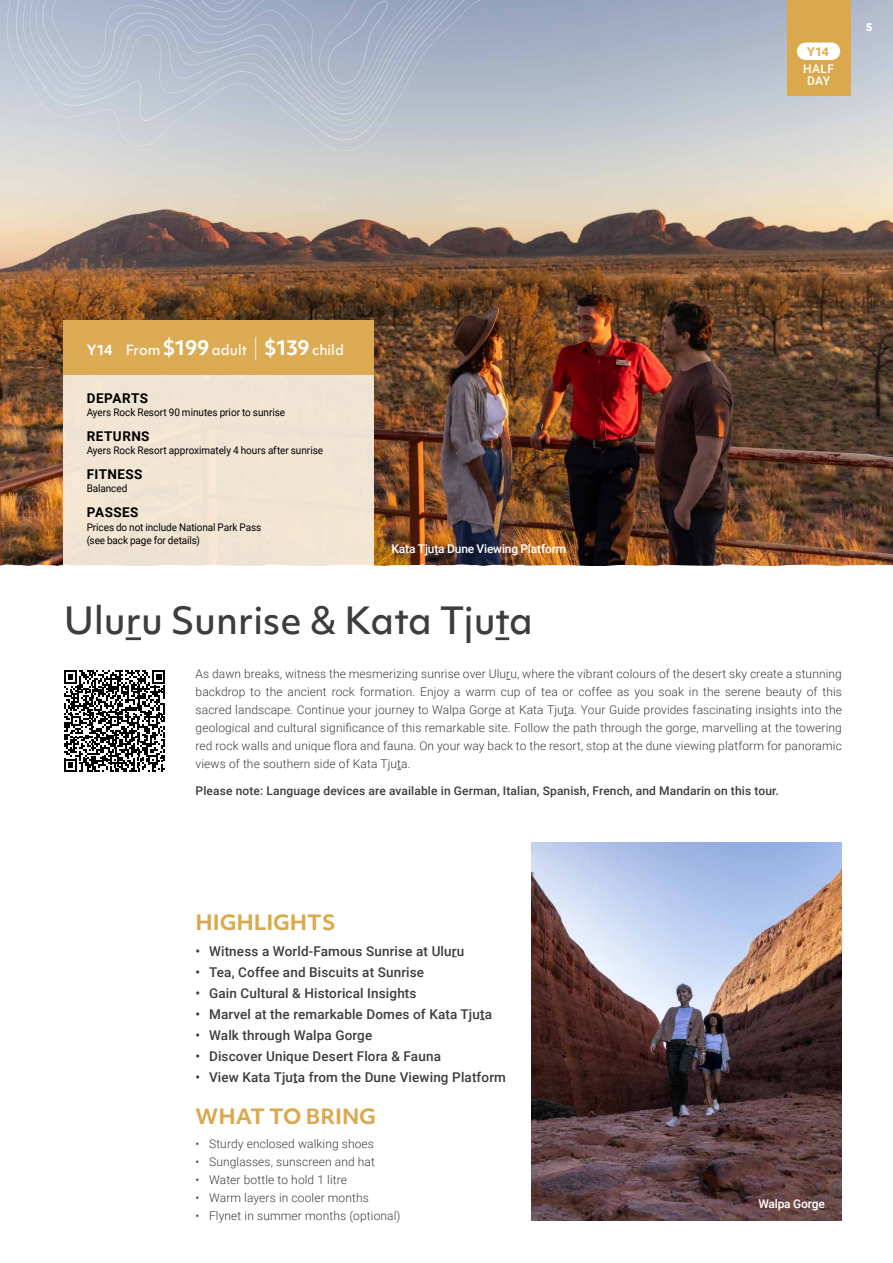
<style>
.page{position:relative;width:893px;height:1263px;background:#fff}
.page>*{position:absolute;margin:0;border:0;box-sizing:border-box;transform-origin:0 0}
.t1{font:500 36px "Objektiv Mk 1";color:#3d3c3e}
.t2{font:700 20.25px "Objektiv Mk 1";color:#daa94d}
.t3{font:500 13.5px "Roboto";letter-spacing:.01em;color:#3d3c3e}
.t4{font:700 13.5px "Roboto";letter-spacing:.03em;color:#000}
.t5{font:500 13.5px "Objektiv Mk 1";color:#fff}
.t6{font:300 12px/18px "Roboto";letter-spacing:.01em;color:#3d3c3e;text-align:justify}
.t7{font:500 12px "Roboto";letter-spacing:.01em;color:#3d3c3e}
.t8{font:500 12px/12px "Roboto";letter-spacing:-.01em;color:#fff;text-align:center}
.t9{font:700 11.4px "Objektiv Mk 1";color:#daa94d}
.t10{font:10.5px/13.5px "Roboto";letter-spacing:-.005em;color:#000;scale:.95 1}
.t11{font:700 10.5px "Roboto";color:#fff}
.s1{font-weight:700}
.s2{font-weight:700;font-size:19.5px}
.s3{font-weight:100;font-size:21px}
</style>
<div class="page">
<img style="left:0;top:0;width:893px;height:564px">
<img style="left:531px;top:842px;width:311px;height:378px">
<svg style="left:0;top:144px;width:483px;height:11px;background:#cfd0d2"></svg>
<svg style="left:0;top:127px;width:483px;height:17px;background:#cacdd2"></svg>
<svg style="left:0;top:0;width:483px;height:127px;background:#bcc4ce"></svg>
<svg style="left:2px;top:0;width:471px;height:121px;background:#bec5cf"></svg>
<svg style="left:5px;top:0;width:462px;height:115px;background:#b9c1cf"></svg>
<svg style="left:9px;top:0;width:451px;height:112px;background:#bcc4d0"></svg>
<svg style="left:13px;top:0;width:441px;height:106px;background:#b9c2d2"></svg>
<svg style="left:149px;top:0;width:297px;height:101px;background:#acb6c9"></svg>
<div style="left:787px;top:0;width:63px;height:96px;background:#daa94d"></div>
<div style="left:797px;top:43px;width:43px;height:17px;background:#fff;border-radius:9px"></div>
<div style="left:64px;top:375px;width:310px;height:189px;background:#f0e4d3"></div>
<div style="left:64px;top:321px;width:310px;height:54px;background:#dbac53"></div>
<img style="left:0;top:564px;width:893px;height:2px">
<hr style="left:126px;top:637px;width:15px;height:3px;background:#3d3c3e">
<hr style="left:495px;top:637px;width:14px;height:3px;background:#3d3c3e">
<svg style="left:64px;top:670px;width:101px;height:102px"></svg>
<p class="t9" style="left:807px;top:43px;width:24px">Y14</p>
<p class="t8" style="left:803px;top:62px;width:32px">HALF<br>DAY</p>
<p class="t11" style="left:866px;top:20px;width:8px">5</p>
<p class="t5" style="left:87px;top:340px;width:259px"><span class="s1">Y14</span> From <span class="s2">$199</span> adult <span class="s3">|</span> <span class="s2">$139</span> child</p>
<p class="t4" style="left:87px;top:388px;width:63px">DEPARTS</p>
<p class="t10" style="left:87px;top:405px;width:210px">Ayers Rock Resort 90 minutes prior to sunrise</p>
<p class="t4" style="left:87px;top:426px;width:64px">RETURNS</p>
<p class="t10" style="left:87px;top:443px;width:250px">Ayers Rock Resort approximately 4 hours after sunrise</p>
<p class="t4" style="left:87px;top:465px;width:57px">FITNESS</p>
<p class="t10" style="left:87px;top:481px;width:44px">Balanced</p>
<p class="t4" style="left:87px;top:503px;width:53px">PASSES</p>
<p class="t10" style="left:87px;top:520px;width:185px">Prices do not include National Park Pass (see back page for details)</p>
<p class="t8" style="left:391px;top:543px;width:176px">Kata Tjuta Dune Viewing Platform</p>
<h1 class="t1" style="left:64px;top:595px;width:471px">Uluru Sunrise &amp; Kata Tjuta</h1>
<p class="t6" style="left:196px;top:665px;width:648px">As dawn breaks, witness the mesmerizing sunrise over Uluru, where the vibrant colours of the desert sky create a stunning backdrop to the ancient rock formation. Enjoy a warm cup of tea or coffee as you soak in the serene beauty of this sacred landscape. Continue your journey to Walpa Gorge at Kata Tjuta. Your Guide provides fascinating insights into the geological and cultural significance of this remarkable site. Follow the path through the gorge, marvelling at the towering red rock walls and unique flora and fauna. On your way back to the resort, stop at the dune viewing platform for panoramic views of the southern side of Kata Tjuta.</p>
<p class="t7" style="left:196px;top:782px;width:585px">Please note: Language devices are available in German, Italian, Spanish, French, and Mandarin on this tour.</p>
<h2 class="t2" style="left:196px;top:908px;width:141px">HIGHLIGHTS</h2>
<p class="t3" style="left:196px;top:941px;width:270px">• Witness a World-Famous Sunrise at Uluru</p>
<p class="t3" style="left:196px;top:962px;width:230px">• Tea, Coffee and Biscuits at Sunrise</p>
<p class="t3" style="left:196px;top:983px;width:222px">• Gain Cultural &amp; Historical Insights</p>
<p class="t3" style="left:196px;top:1004px;width:298px">• Marvel at the remarkable Domes of Kata Tjuta</p>
<p class="t3" style="left:196px;top:1025px;width:178px">• Walk through Walpa Gorge</p>
<p class="t3" style="left:196px;top:1046px;width:247px">• Discover Unique Desert Flora &amp; Fauna</p>
<p class="t3" style="left:196px;top:1067px;width:312px">• View Kata Tjuta from the Dune Viewing Platform</p>
<h2 class="t2" style="left:196px;top:1102px;width:182px">WHAT TO BRING</h2>
<p class="t6" style="left:196px;top:1135px;width:180px">• Sturdy enclosed walking shoes</p>
<p class="t6" style="left:196px;top:1153px;width:181px">• Sunglasses, sunscreen and hat</p>
<p class="t6" style="left:196px;top:1171px;width:153px">• Water bottle to hold 1 litre</p>
<p class="t6" style="left:196px;top:1189px;width:175px">• Warm layers in cooler months</p>
<p class="t6" style="left:196px;top:1207px;width:206px">• Flynet in summer months (optional)</p>
<p class="t8" style="left:758px;top:1197px;width:68px">Walpa Gorge</p>
</div>
